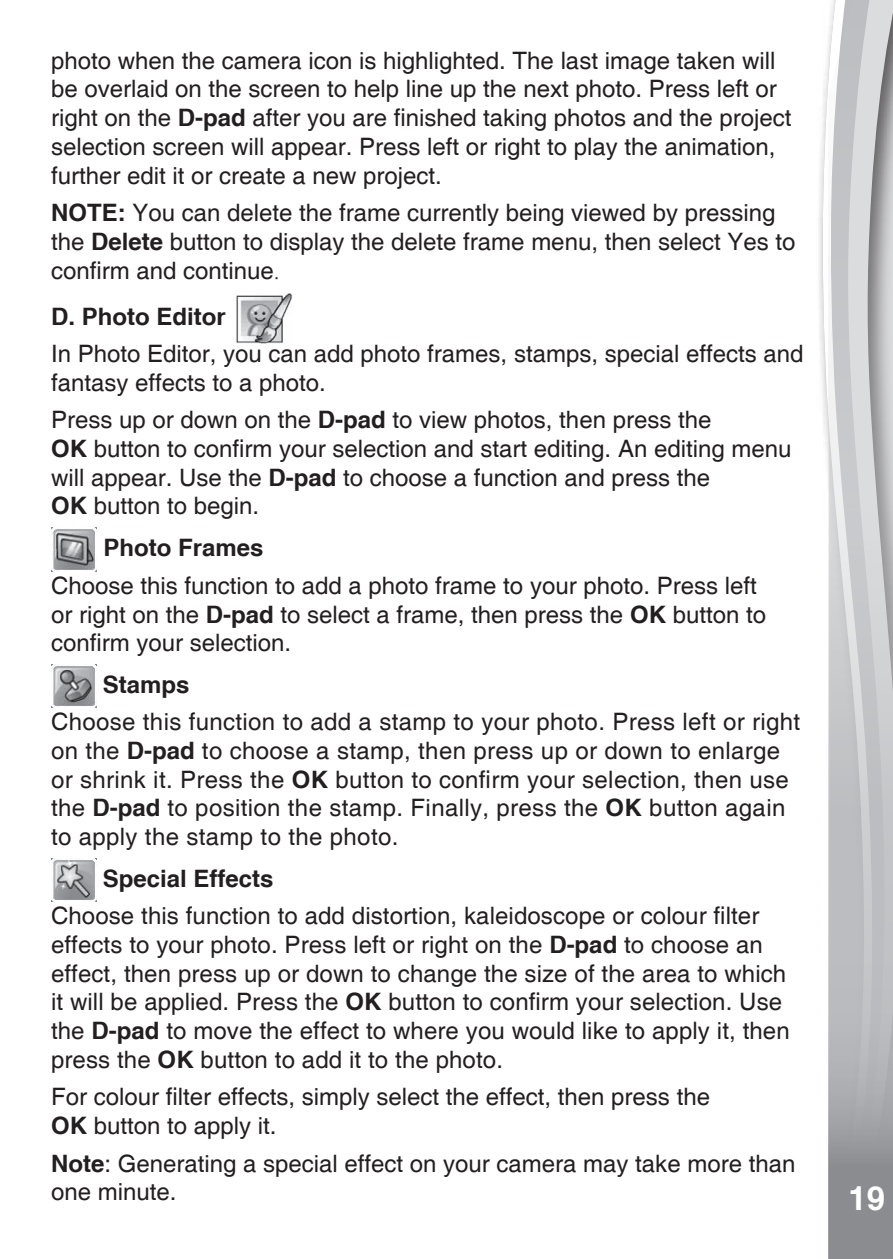
<style>
.page{position:relative;width:893px;height:1259px;background:#fff}
.page>*{position:absolute;margin:0;border:0;box-sizing:border-box;transform-origin:0 0}
.t1{font:700 38.7px "Helvetica";color:#fff}
.t2{font:700 33px "Helvetica cyr";color:#fff}
.t3{font:24px/28.8px "Helvetica";color:#231f20}
.t4{font:700 24px "Helvetica cyr";color:#231f20}
.s1{font-family:"Helvetica cyr";font-weight:700}
.s2{font-family:"Adobe Song Std";font-weight:300}
</style>
<div class="page">
<div style="left:816px;top:0;width:77px;height:1259px;background:#231f20;opacity:.75"></div>
<svg style="left:822px;top:0;width:6px;height:1198px"></svg>
<svg style="left:828px;top:0;width:65px;height:1259px;background:#c0c1c3"></svg>
<div style="left:761px;top:1198px;width:67px;height:61px;background:#fff"></div>
<img style="left:236px;top:293px;width:56px;height:51px">
<img style="left:51px;top:528px;width:46px;height:43px">
<img style="left:51px;top:664px;width:45px;height:44px">
<img style="left:51px;top:858px;width:45px;height:43px">
<p class="t3" style="left:51px;top:47px;width:742px">photo when the camera icon is highlighted. The last image taken will be overlaid on the screen to help line up the next photo. Press left or right on the <span class="s1">D-pad</span> after you are finished taking photos and the project selection screen will appear. Press left or right to play the animation, further edit it or create a new project.</p>
<p class="t3" style="left:51px;top:199px;width:746px"><span class="s1">NOTE:</span> You can delete the frame currently being viewed by pressing the <span class="s1">Delete</span> button to display the delete frame menu, then select Yes to confirm and continue<span class="s2">.</span></p>
<p class="t4" style="left:51px;top:303px;width:176px">D. Photo Editor</p>
<p class="t3" style="left:51px;top:340px;width:754px">In Photo Editor, you can add photo frames, stamps, special effects and fantasy effects to a photo.</p>
<p class="t3" style="left:51px;top:406px;width:742px">Press up or down on the <span class="s1">D-pad</span> to view photos, then press the<br><span class="s1">OK</span> button to confirm your selection and start editing. An editing menu will appear. Use the <span class="s1">D-pad</span> to choose a function and press the<br><span class="s1">OK</span> button to begin.</p>
<p class="t4" style="left:103px;top:534px;width:162px">Photo Frames</p>
<p class="t3" style="left:51px;top:572px;width:717px">Choose this function to add a photo frame to your photo. Press left or right on the <span class="s1">D-pad</span> to select a frame, then press the <span class="s1">OK</span> button to confirm your selection.</p>
<p class="t4" style="left:103px;top:671px;width:88px">Stamps</p>
<p class="t3" style="left:51px;top:708px;width:751px">Choose this function to add a stamp to your photo. Press left or right on the <span class="s1">D-pad</span> to choose a stamp, then press up or down to enlarge or shrink it. Press the <span class="s1">OK</span> button to confirm your selection, then use the <span class="s1">D-pad</span> to position the stamp. Finally, press the <span class="s1">OK</span> button again to apply the stamp to the photo.</p>
<p class="t4" style="left:103px;top:864px;width:172px">Special Effects</p>
<p class="t3" style="left:51px;top:902px;width:740px">Choose this function to add distortion, kaleidoscope or colour filter effects to your photo. Press left or right on the <span class="s1">D-pad</span> to choose an effect, then press up or down to change the size of the area to which it will be applied. Press the <span class="s1">OK</span> button to confirm your selection. Use the <span class="s1">D-pad</span> to move the effect to where you would like to apply it, then press the <span class="s1">OK</span> button to add it to the photo.</p>
<p class="t3" style="left:51px;top:1083px;width:660px">For colour filter effects, simply select the effect, then press the<br><span class="s1">OK</span> button to apply it.</p>
<p class="t3" style="left:51px;top:1149px;width:746px"><span class="s1">Note</span>: Generating a special effect on your camera may take more than one minute.</p>
<h2 class="t2" style="left:848px;top:1179px;width:38px">19</h2>
<h1 class="t1" style="left:845px;top:1188px;width:47px">19<sup>19</sup></h1>
</div>
